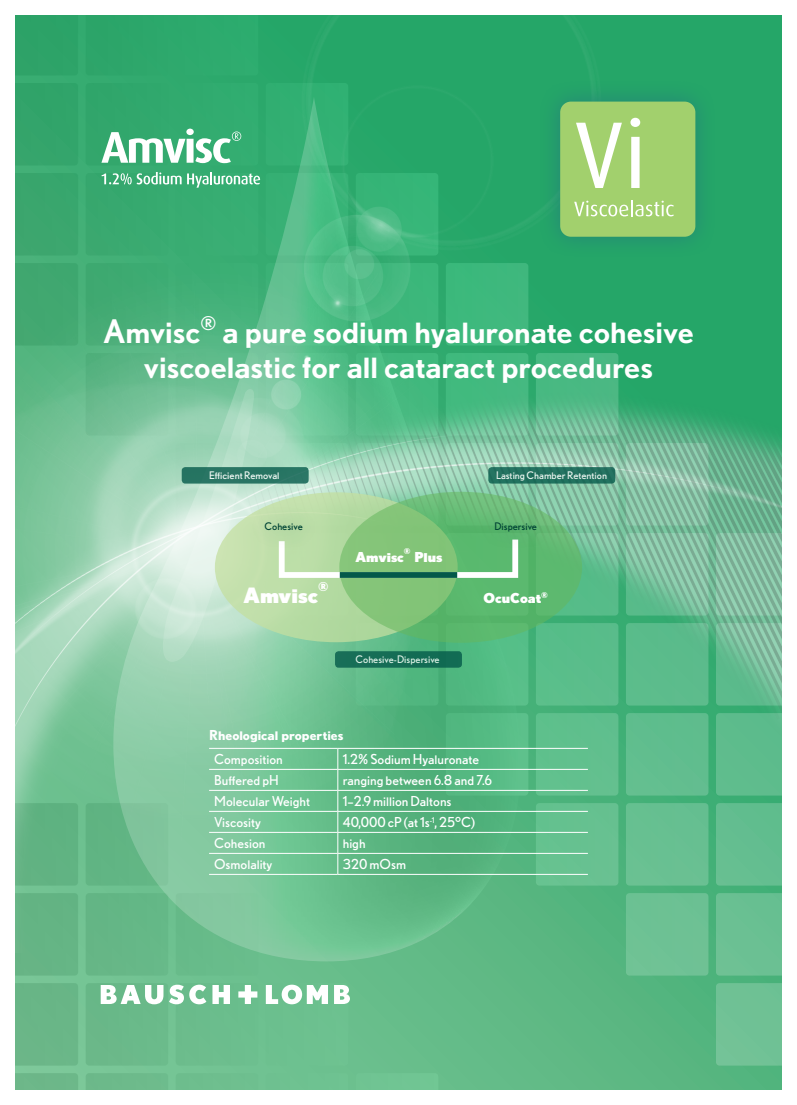
<style>
.page{position:relative;width:797px;height:1105px;background:#fff}
.page>*{position:absolute;margin:0;border:0;box-sizing:border-box;transform-origin:0 0}
.t1{font:500 32.5px/35px "Nobel BL";color:#fff;text-align:center}
.t2{font:900 21.12px "Nobel BL";color:#fff}
.t3{font:13.75px "Nobel BL";color:#fff}
.t4{font:700 13.75px "Nobel BL";color:#fff}
.t5{font:900 13.75px "Nobel BL";color:#fff}
.t6{font:900 12.25px "Nobel BL";color:#fff}
.t7{font:10.5px "Nobel BL";color:#fff}
.t8{font:10.5px "Nobel BL";color:#004335}
.t9{font:900 8px "Nobel BL";color:#fff}
</style>
<div class="page">
<svg style="left:16px;top:952px;width:765px;height:137px;background:#65bb89"></svg>
<img style="left:16px;top:16px;width:765px;height:936px">
<svg style="left:101px;top:129px;width:140px;height:34px"></svg>
<svg style="left:101px;top:172px;width:159px;height:16px;background:#67bf93"></svg>
<hr style="left:209px;top:748px;width:129px;height:1px;background:#fff">
<hr style="left:209px;top:769px;width:129px;height:1px;background:#fff">
<hr style="left:209px;top:790px;width:129px;height:1px;background:#fff">
<hr style="left:209px;top:811px;width:129px;height:1px;background:#fff">
<hr style="left:209px;top:832px;width:129px;height:1px;background:#fff">
<hr style="left:209px;top:853px;width:129px;height:1px;background:#fff">
<hr style="left:209px;top:874px;width:129px;height:1px;background:#fff">
<hr style="left:338px;top:748px;width:250px;height:1px;background:#fff">
<hr style="left:338px;top:769px;width:250px;height:1px;background:#fff">
<hr style="left:338px;top:790px;width:250px;height:1px;background:#fff">
<hr style="left:338px;top:811px;width:250px;height:1px;background:#fff">
<hr style="left:338px;top:832px;width:250px;height:1px;background:#fff">
<hr style="left:338px;top:853px;width:250px;height:1px;background:#fff">
<svg style="left:337px;top:749px;width:1px;height:125px"></svg>
<hr style="left:338px;top:874px;width:250px;height:1px;background:#fff">
<div style="left:335px;top:651px;width:127px;height:17px;background:#156d55;border-radius:4px"></div>
<div style="left:182px;top:467px;width:127px;height:17px;background:#287564;border-radius:4px"></div>
<div style="left:488px;top:467px;width:127px;height:17px;background:#22735f;border-radius:4px"></div>
<svg style="left:215px;top:492px;width:242px;height:150px;background:#badca6"></svg>
<svg style="left:339px;top:492px;width:243px;height:151px;background:#69bc72"></svg>
<svg style="left:276px;top:534px;width:245px;height:47px;background:#92cd8d"></svg>
<div style="left:246px;top:503px;width:75px;height:47px;background:#035949;opacity:.4"></div>
<div style="left:475px;top:503px;width:80px;height:48px;background:#035949;opacity:.4"></div>
<div style="left:340px;top:572px;width:117px;height:6px;background:#035949"></div>
<svg style="left:101px;top:985px;width:62px;height:19px"></svg>
<svg style="left:169px;top:985px;width:37px;height:19px"></svg>
<svg style="left:212px;top:985px;width:18px;height:19px"></svg>
<svg style="left:266px;top:985px;width:62px;height:19px"></svg>
<svg style="left:334px;top:985px;width:16px;height:19px"></svg>
<svg style="left:238px;top:985px;width:19px;height:19px"></svg>
<div style="left:539px;top:80px;width:177px;height:178px;background:#24a269"></div>
<div style="left:560px;top:102px;width:135px;height:135px;background:#a2d06d;border-radius:11px"></div>
<svg style="left:576px;top:123px;width:46px;height:65px"></svg>
<svg style="left:630px;top:118px;width:10px;height:70px"></svg>
<svg style="left:574px;top:200px;width:99px;height:16px"></svg>
<p class="t1" style="left:103px;top:313px;width:592px">Amvisc<sup>®</sup> a pure sodium hyaluronate cohesive viscoelastic for all cataract procedures</p>
<p class="t7" style="left:209px;top:469px;width:72px">Efficient Removal</p>
<p class="t7" style="left:496px;top:469px;width:113px">Lasting Chamber Retention</p>
<p class="t8" style="left:264px;top:520px;width:40px">Cohesive</p>
<p class="t8" style="left:494px;top:520px;width:44px">Dispersive</p>
<p class="t6" style="left:318px;top:579px;width:12px">®</p>
<p class="t2" style="left:243px;top:582px;width:76px">Amvisc</p>
<p class="t9" style="left:404px;top:546px;width:8px">®</p>
<p class="t5" style="left:355px;top:548px;width:50px">Amvisc</p>
<p class="t5" style="left:414px;top:548px;width:30px">Plus</p>
<p class="t7" style="left:355px;top:653px;width:86px">Cohesive-Dispersive</p>
<p class="t5" style="left:483px;top:589px;width:66px">OcuCoat<sup>®</sup></p>
<p class="t4" style="left:209px;top:726px;width:136px">Rheological properties</p>
<p class="t3" style="left:214px;top:751px;width:70px">Composition</p>
<p class="t3" style="left:343px;top:751px;width:138px">1.2% Sodium Hyaluronate</p>
<p class="t3" style="left:214px;top:772px;width:66px">Buffered pH</p>
<p class="t3" style="left:343px;top:772px;width:151px">ranging between 6.8 and 7.6</p>
<p class="t3" style="left:214px;top:793px;width:97px">Molecular Weight</p>
<p class="t3" style="left:343px;top:793px;width:110px">1–2.9 million Daltons</p>
<p class="t3" style="left:214px;top:814px;width:48px">Viscosity</p>
<p class="t3" style="left:343px;top:814px;width:134px">40,000 cP (at 1s<sup>-1</sup>, 25°C)</p>
<p class="t3" style="left:214px;top:835px;width:53px">Cohesion</p>
<p class="t3" style="left:343px;top:835px;width:24px">high</p>
<p class="t3" style="left:214px;top:856px;width:60px">Osmolality</p>
<p class="t3" style="left:343px;top:856px;width:65px">320 mOsm</p>
</div>
